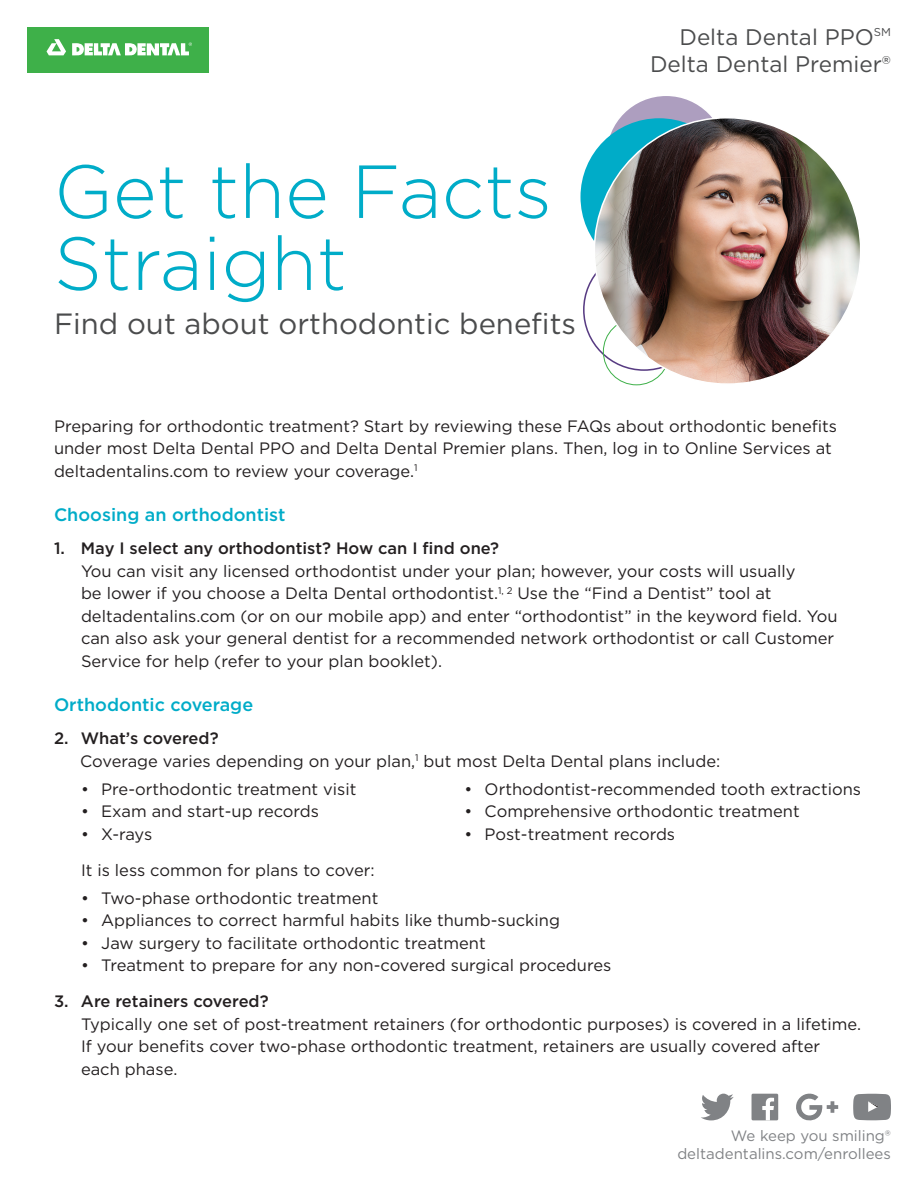
<style>
.page{position:relative;width:918px;height:1188px;background:#fff}
.page>*{position:absolute;margin:0;border:0;box-sizing:border-box;transform-origin:0 0}
.t1{font:300 75px/72px "Gotham";color:#00acc8}
.t2{font:29.25px "Gotham";color:#4b4c4d}
.SubHead{font:22.5px "Gotham";color:#4b4c4d}
.SubHead-2{font:500 18px "Gotham";color:#00acc8}
.Numbered_Bullets{font:16.5px/22.5px "Gotham";color:#231f20}
.Numbered_Bullets-2{font:500 16.5px "Gotham";color:#231f20}
.t3{font:15px "Gotham";color:#808285}
</style>
<div class="page">
<div style="left:27px;top:27px;width:182px;height:45px;background:#3eb049"></div>
<svg style="left:47px;top:39px;width:19px;height:16px"></svg>
<svg style="left:72px;top:43px;width:120px;height:13px"></svg>
<div style="left:606px;top:95px;width:120px;height:121px;background:#ad9ebf;border-radius:50%"></div>
<div style="left:581px;top:118px;width:157px;height:158px;background:#00acc8;border-radius:50%"></div>
<img style="left:594px;top:118px;width:267px;height:266px;border-radius:133px">
<svg style="left:701px;top:1094px;width:33px;height:26px"></svg>
<svg style="left:796px;top:1093px;width:42px;height:28px"></svg>
<svg style="left:853px;top:1094px;width:38px;height:26px"></svg>
<div style="left:752px;top:1094px;width:26px;height:26px;background:#808285"></div>
<svg style="left:762px;top:1098px;width:12px;height:22px"></svg>
<p class="t1" style="left:54px;top:153px;width:499px">Get the Facts<br>Straight</p>
<p class="t2" style="left:54px;top:305px;width:524px">Find out about orthodontic benefits</p>
<p class="SubHead" style="left:679px;top:23px;width:213px">Delta Dental PPO<sup>SM</sup></p>
<p class="SubHead" style="left:650px;top:50px;width:242px">Delta Dental Premier®</p>
<p class="Numbered_Bullets" style="left:54px;top:414px;width:785px">Preparing for orthodontic treatment? Start by reviewing these FAQs about orthodontic benefits under most Delta Dental PPO and Delta Dental Premier plans. Then, log in to Online Services at deltadentalins.com to review your coverage.<sup>1</sup></p>
<p class="SubHead-2" style="left:54px;top:503px;width:233px">Choosing an orthodontist</p>
<p class="Numbered_Bullets-2" style="left:54px;top:538px;width:447px">1. May I select any orthodontist? How can I find one?</p>
<p class="Numbered_Bullets" style="left:81px;top:559px;width:758px">You can visit any licensed orthodontist under your plan; however, your costs will usually<br>be lower if you choose a Delta Dental orthodontist.<sup>1,</sup> <sup>2</sup> Use the “Find a Dentist” tool at deltadentalins.com (or on our mobile app) and enter “orthodontist” in the keyword field. You can also ask your general dentist for a recommended network orthodontist or call Customer Service for help (refer to your plan booklet).</p>
<p class="SubHead-2" style="left:54px;top:693px;width:201px">Orthodontic coverage</p>
<p class="Numbered_Bullets-2" style="left:54px;top:728px;width:166px">2. What’s covered?</p>
<p class="Numbered_Bullets" style="left:80px;top:749px;width:642px">Coverage varies depending on your plan,<sup>1</sup> but most Delta Dental plans include:</p>
<p class="Numbered_Bullets" style="left:81px;top:777px;width:277px">• Pre-orthodontic treatment visit</p>
<p class="Numbered_Bullets" style="left:81px;top:800px;width:240px">• Exam and start-up records</p>
<p class="Numbered_Bullets" style="left:81px;top:822px;width:73px">• X-rays</p>
<p class="Numbered_Bullets" style="left:81px;top:858px;width:295px">It is less common for plans to cover:</p>
<p class="Numbered_Bullets" style="left:81px;top:886px;width:299px">• Two-phase orthodontic treatment</p>
<p class="Numbered_Bullets" style="left:81px;top:909px;width:481px">• Appliances to correct harmful habits like thumb-sucking</p>
<p class="Numbered_Bullets" style="left:81px;top:931px;width:406px">• Jaw surgery to facilitate orthodontic treatment</p>
<p class="Numbered_Bullets" style="left:81px;top:954px;width:532px">• Treatment to prepare for any non-covered surgical procedures</p>
<p class="Numbered_Bullets-2" style="left:54px;top:990px;width:216px">3. Are retainers covered?</p>
<p class="Numbered_Bullets" style="left:81px;top:1012px;width:782px">Typically one set of post-treatment retainers (for orthodontic purposes) is covered in a lifetime.<br>If your benefits cover two-phase orthodontic treatment, retainers are usually covered after each phase.</p>
<p class="Numbered_Bullets" style="left:464px;top:777px;width:398px">• Orthodontist-recommended tooth extractions</p>
<p class="Numbered_Bullets" style="left:464px;top:800px;width:337px">• Comprehensive orthodontic treatment</p>
<p class="Numbered_Bullets" style="left:464px;top:822px;width:212px">• Post-treatment records</p>
<p class="t3" style="left:731px;top:1126px;width:162px">We keep you smiling®</p>
<p class="t3" style="left:677px;top:1144px;width:215px">deltadentalins.com/enrollees</p>
</div>
